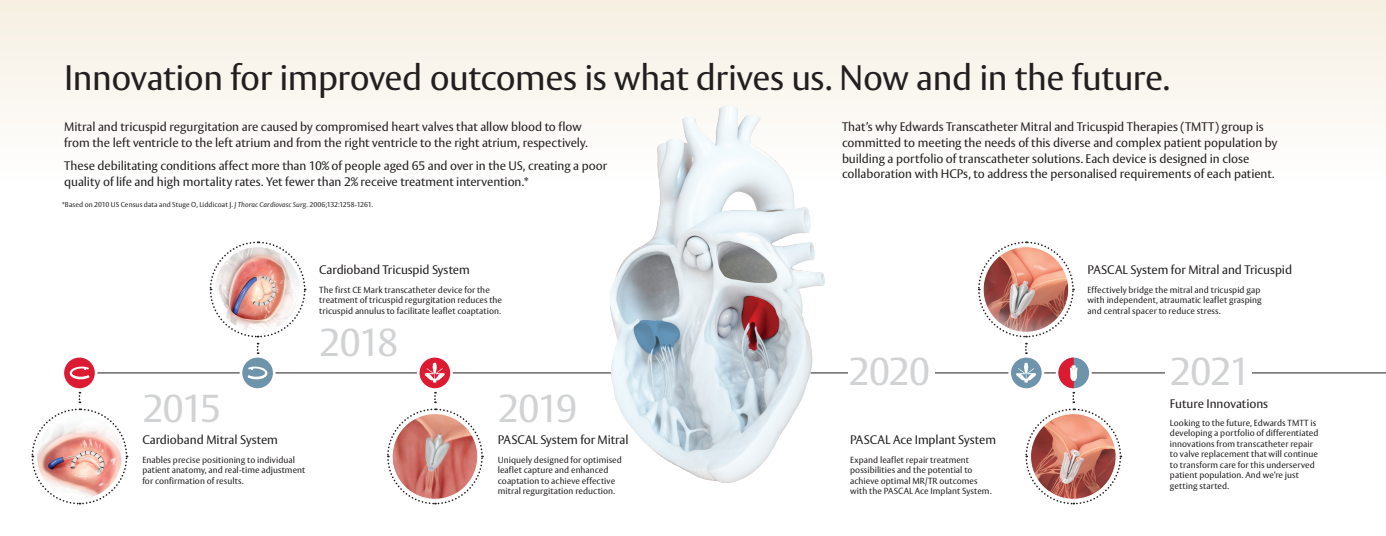
<style>
.page{position:relative;width:1386px;height:536px;background:#fff}
.page>*{position:absolute;margin:0;border:0;box-sizing:border-box;transform-origin:0 0}
.t1{font:38.5px "Vesta Std";letter-spacing:-.045em;color:#d1d2d4}
.t2{font:35px "Vesta Std";letter-spacing:-.015em;color:#231f20}
.t3{font:12.25px/15.8px "Vesta Std";letter-spacing:-.005em;color:#231f20}
.t4{font:8.75px/10.5px "Vesta Std";letter-spacing:.005em;color:#231f20}
.t5{font:7px "Vesta Std";letter-spacing:.015em;color:#231f20}
.s1{font-style:italic}
</style>
<div class="page">
<div style="left:0;top:0;width:1386px;height:180px;background:linear-gradient(to bottom,#f6efe2,#fefefe)"></div>
<hr style="left:83px;top:372px;width:1303px;height:1px;background:#231f20">
<svg style="left:31px;top:392px;width:97px;height:113px"></svg>
<img style="left:37px;top:413px;width:85px;height:86px;border-radius:43px">
<svg style="left:241px;top:356px;width:33px;height:33px"></svg>
<svg style="left:248px;top:366px;width:19px;height:13px"></svg>
<div style="left:240px;top:355px;width:36px;height:36px;border:3px solid #fff;border-radius:50%"></div>
<svg style="left:418px;top:356px;width:34px;height:33px"></svg>
<svg style="left:425px;top:363px;width:20px;height:20px"></svg>
<div style="left:417px;top:355px;width:36px;height:36px;border:3px solid #fff;border-radius:50%"></div>
<svg style="left:63px;top:356px;width:33px;height:33px"></svg>
<svg style="left:70px;top:366px;width:19px;height:13px"></svg>
<div style="left:62px;top:355px;width:35px;height:36px;border:3px solid #fff;border-radius:50%"></div>
<img style="left:606px;top:102px;width:221px;height:381px">
<svg style="left:387px;top:392px;width:97px;height:113px"></svg>
<img style="left:392px;top:413px;width:86px;height:86px;border-radius:43px">
<svg style="left:209px;top:241px;width:97px;height:113px"></svg>
<img style="left:215px;top:246px;width:85px;height:86px;border-radius:43px">
<div style="left:1166px;top:342px;width:86px;height:50px;background:#fff"></div>
<div style="left:848px;top:342px;width:86px;height:50px;background:#fff"></div>
<svg style="left:977px;top:241px;width:145px;height:264px"></svg>
<p class="t2" style="left:64px;top:57px;width:1107px">Innovation for improved outcomes is what drives us. Now and in the future.</p>
<p class="t3" style="left:64px;top:119px;width:525px">Mitral and tricuspid regurgitation are caused by compromised heart valves that allow blood to flow from the left ventricle to the left atrium and from the right ventricle to the right atrium, respectively.</p>
<p class="t3" style="left:64px;top:158px;width:545px">These debilitating conditions affect more than 10% of people aged 65 and over in the US, creating a poor quality of life and high mortality rates. Yet fewer than 2% receive treatment intervention.*</p>
<p class="t5" style="left:62px;top:200px;width:313px">*Based on 2010 US Census data and Stuge O, Liddicoat J. <span class="s1">J Thorac Cardiovasc Surg.</span> 2006;132:1258-1261.</p>
<p class="t1" style="left:142px;top:385px;width:80px">2015</p>
<p class="t3" style="left:142px;top:432px;width:137px">Cardioband Mitral System</p>
<p class="t4" style="left:142px;top:454px;width:164px">Enables precise positioning to individual patient anatomy, and real-time adjustment for confirmation of results.</p>
<p class="t3" style="left:319px;top:262px;width:152px">Cardioband Tricuspid System</p>
<p class="t4" style="left:319px;top:284px;width:184px">The first CE Mark transcatheter device for the treatment of tricuspid regurgitation reduces the tricuspid annulus to facilitate leaflet coaptation.</p>
<p class="t1" style="left:319px;top:319px;width:81px">2018</p>
<p class="t1" style="left:498px;top:385px;width:81px">2019</p>
<p class="t3" style="left:498px;top:432px;width:132px">PASCAL System for Mitral</p>
<p class="t4" style="left:498px;top:454px;width:126px">Uniquely designed for optimised leaflet capture and enhanced coaptation to achieve effective mitral regurgitation reduction.</p>
<p class="t3" style="left:842px;top:119px;width:437px">That’s why Edwards Transcatheter Mitral and Tricuspid Therapies (TMTT) group is committed to meeting the needs of this diverse and complex patient population by building a portfolio of transcatheter solutions. Each device is designed in close collaboration with HCPs, to address the personalised requirements of each patient.</p>
<p class="t1" style="left:848px;top:348px;width:83px">2020</p>
<p class="t3" style="left:850px;top:432px;width:148px">PASCAL Ace Implant System</p>
<p class="t4" style="left:850px;top:454px;width:143px">Expand leaflet repair treatment possibilities and the potential to achieve optimal MR/TR outcomes with the PASCAL Ace Implant System.</p>
<p class="t3" style="left:1088px;top:262px;width:206px">PASCAL System for Mitral and Tricuspid</p>
<p class="t4" style="left:1088px;top:284px;width:176px">Effectively bridge the mitral and tricuspid gap with independent, atraumatic leaflet grasping and central spacer to reduce stress.</p>
<p class="t1" style="left:1170px;top:348px;width:82px">2021</p>
<p class="t3" style="left:1170px;top:395px;width:100px">Future Innovations</p>
<p class="t4" style="left:1170px;top:417px;width:150px">Looking to the future, Edwards TMTT is developing a portfolio of differentiated innovations from transcatheter repair to valve replacement that will continue to transform care for this underserved patient population. And we’re just getting started.</p>
</div>
